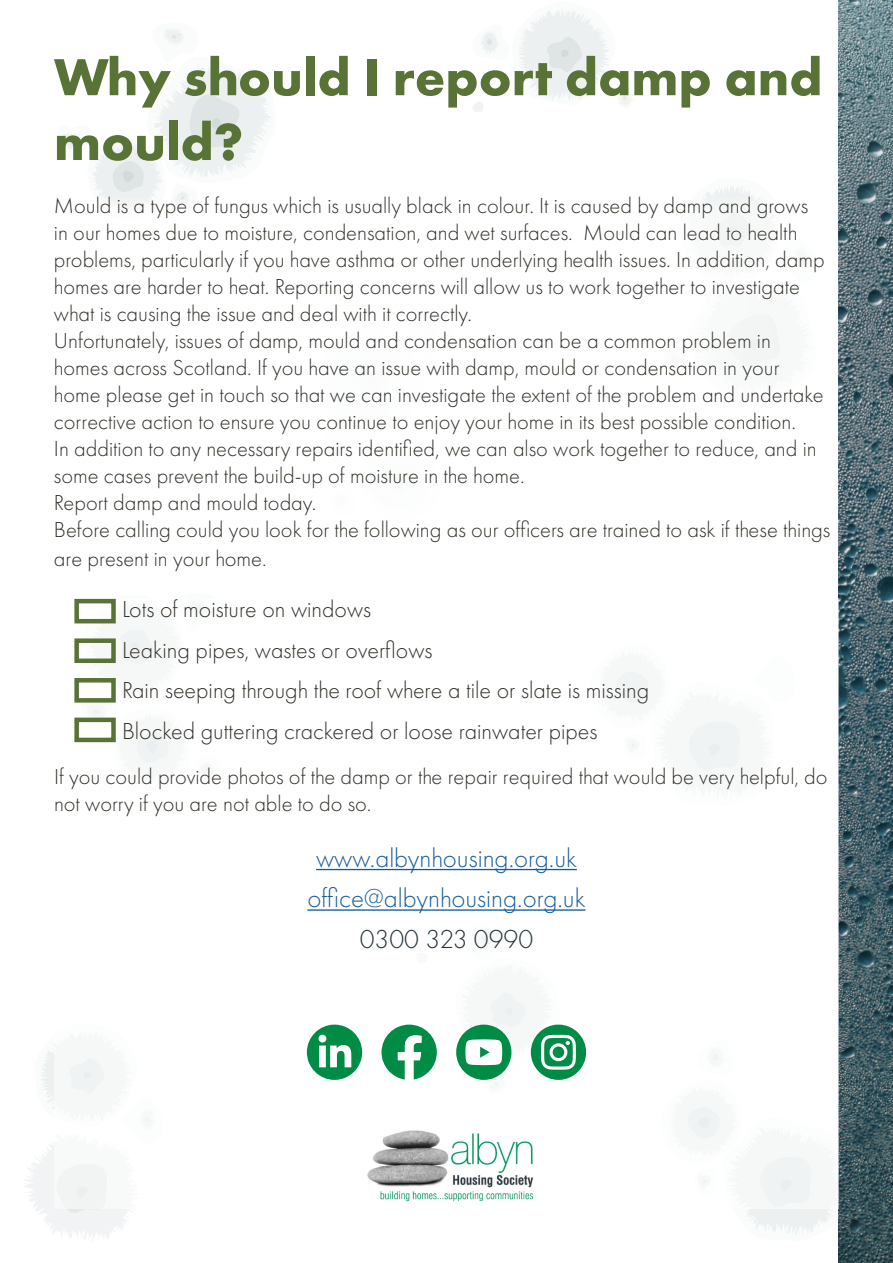
<style>
.page{position:relative;width:893px;height:1263px;background:#fff}
.page>*{position:absolute;margin:0;border:0;box-sizing:border-box;transform-origin:0 0}
.HEADING{font:700 54px/64.8px "Futura PT";color:#597235}
.Paragraph{font:300 27px "Futura PT";color:#175d9e}
.Paragraph-2{font:300 27px "Futura PT";color:#26353d}
.Copy{font:300 24px "Futura PT";color:#322f28}
.Copy-2{font:300 22.5px/27px "Futura PT";color:#322f28}
</style>
<div class="page">
<svg style="left:62px;top:29px;width:209px;height:167px"></svg>
<svg style="left:705px;top:186px;width:50px;height:10px"></svg>
<svg style="left:473px;top:10px;width:159px;height:102px"></svg>
<svg style="left:746px;top:1209px;width:93px;height:33px"></svg>
<svg style="left:24px;top:1044px;width:108px;height:197px"></svg>
<img style="left:839px;top:0;width:54px;height:1263px">
<div style="left:54px;top:599px;width:785px;height:610px;background:#fff"></div>
<hr style="left:316px;top:869px;width:261px;height:1px;background:#175d9e">
<hr style="left:307px;top:909px;width:278px;height:2px;background:#175d9e">
<img style="left:367px;top:1130px;width:167px;height:72px">
<div style="left:74px;top:599px;width:42px;height:24px;border:4px solid #597235"></div>
<div style="left:74px;top:638px;width:42px;height:25px;border:4px solid #597235"></div>
<div style="left:74px;top:678px;width:42px;height:25px;border:4px solid #597235"></div>
<div style="left:74px;top:718px;width:42px;height:24px;border:4px solid #597235"></div>
<svg style="left:381px;top:1024px;width:56px;height:56px"></svg>
<div style="left:531px;top:1024px;width:55px;height:56px;background:#008c45;border-radius:50%"></div>
<svg style="left:456px;top:936px;width:120px;height:150px"></svg>
<div style="left:307px;top:1024px;width:55px;height:56px;background:#008c45;border-radius:50%"></div>
<svg style="left:319px;top:1045px;width:32px;height:22px"></svg>
<div style="left:319px;top:1035px;width:7px;height:7px;background:#fdfdfd;border-radius:50%"></div>
<p class="HEADING" style="left:54px;top:43px;width:770px">Why should I report damp and mould?</p>
<p class="Copy-2" style="left:54px;top:192px;width:772px">Mould is a type of fungus which is usually black in colour. It is caused by damp and grows in our homes due to moisture, condensation, and wet surfaces. Mould can lead to health problems, particularly if you have asthma or other underlying health issues. In addition, damp homes are harder to heat. Reporting concerns will allow us to work together to investigate what is causing the issue and deal with it correctly.</p>
<p class="Copy-2" style="left:54px;top:327px;width:771px">Unfortunately, issues of damp, mould and condensation can be a common problem in homes across Scotland. If you have an issue with damp, mould or condensation in your home please get in touch so that we can investigate the extent of the problem and undertake corrective action to ensure you continue to enjoy your home in its best possible condition.</p>
<p class="Copy-2" style="left:54px;top:435px;width:764px">In addition to any necessary repairs identified, we can also work together to reduce, and in some cases prevent the build-up of moisture in the home.</p>
<p class="Copy-2" style="left:54px;top:489px;width:264px">Report damp and mould today.</p>
<p class="Copy-2" style="left:54px;top:515px;width:778px;line-height:28.8px">Before calling could you look for the following as our officers are trained to ask if these things are present in your home.</p>
<p class="Copy" style="left:122px;top:596px;width:251px">Lots of moisture on windows</p>
<p class="Copy" style="left:122px;top:636px;width:312px">Leaking pipes, wastes or overflows</p>
<p class="Copy" style="left:122px;top:677px;width:529px">Rain seeping through the roof where a tile or slate is missing</p>
<p class="Copy" style="left:122px;top:717px;width:477px">Blocked guttering crackered or loose rainwater pipes</p>
<p class="Copy-2" style="left:54px;top:763px;width:775px">If you could provide photos of the damp or the repair required that would be very helpful, do not worry if you are not able to do so.</p>
<p class="Paragraph" style="left:316px;top:842px;width:262px">www.albynhousing.org.uk</p>
<p class="Paragraph" style="left:307px;top:883px;width:279px">office@albynhousing.org.uk</p>
<p class="Paragraph-2" style="left:360px;top:923px;width:175px">0300 323 0990</p>
</div>
